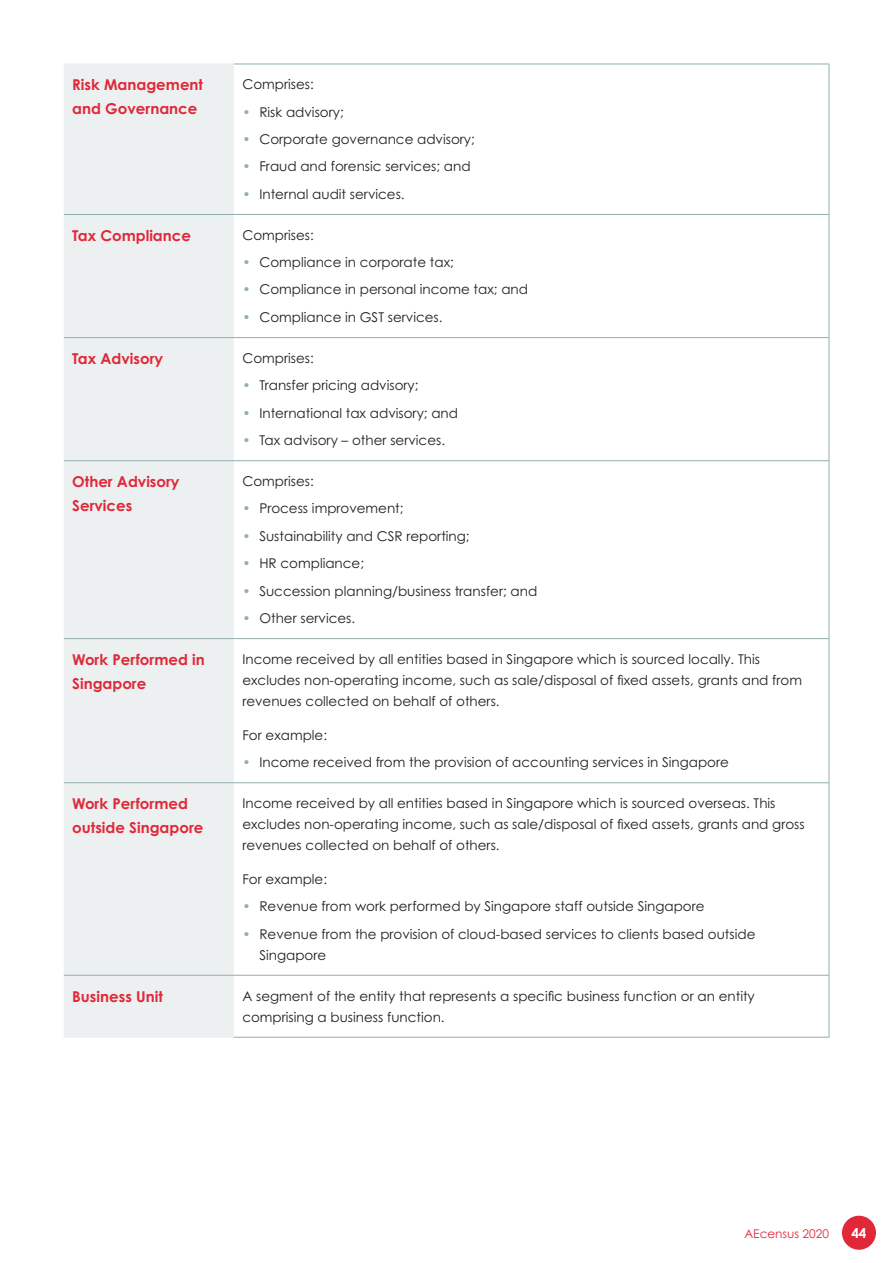
<style>
.page{position:relative;width:893px;height:1263px;background:#fff}
.page>*{position:absolute;margin:0;border:0;box-sizing:border-box;transform-origin:0 0}
.t1{font:700 15px/24px "Century Gothic Std";color:#e02839}
.t2{font:13.5px/21px "Century Gothic Std";color:#231f20}
.t3{font:700 13.5px "Century Gothic Std";color:#fff}
.t4{font:12px "Century Gothic Std";color:#e02839}
.s1{color:#90b0ae}
</style>
<div class="page">
<div style="left:64px;top:65px;width:170px;height:972px;background:#ecf0f0"></div>
<hr style="left:234px;top:64px;width:595px;height:1px;background:#90b0ae">
<hr style="left:64px;top:214px;width:170px;height:1px;background:#90b0ae">
<hr style="left:234px;top:214px;width:595px;height:1px;background:#90b0ae">
<hr style="left:64px;top:337px;width:170px;height:1px;background:#90b0ae">
<hr style="left:234px;top:337px;width:595px;height:1px;background:#90b0ae">
<hr style="left:64px;top:460px;width:170px;height:1px;background:#90b0ae">
<hr style="left:234px;top:460px;width:595px;height:1px;background:#90b0ae">
<hr style="left:64px;top:638px;width:170px;height:1px;background:#90b0ae">
<hr style="left:234px;top:638px;width:595px;height:1px;background:#90b0ae">
<hr style="left:64px;top:782px;width:170px;height:1px;background:#90b0ae">
<hr style="left:234px;top:782px;width:595px;height:1px;background:#90b0ae">
<hr style="left:64px;top:975px;width:170px;height:1px;background:#90b0ae">
<hr style="left:234px;top:975px;width:595px;height:1px;background:#90b0ae">
<hr style="left:829px;top:64px;width:1px;height:150px;background:#90b0ae">
<hr style="left:829px;top:215px;width:1px;height:122px;background:#90b0ae">
<hr style="left:829px;top:338px;width:1px;height:122px;background:#90b0ae">
<hr style="left:829px;top:461px;width:1px;height:177px;background:#90b0ae">
<hr style="left:829px;top:639px;width:1px;height:143px;background:#90b0ae">
<hr style="left:829px;top:783px;width:1px;height:192px;background:#90b0ae">
<hr style="left:829px;top:975px;width:1px;height:62px;background:#90b0ae">
<hr style="left:234px;top:1037px;width:595px;height:1px;background:#90b0ae">
<hr style="left:64px;top:64px;width:170px;height:1px;background:#ecf0f0">
<hr style="left:64px;top:1037px;width:170px;height:1px;background:#ecf0f0">
<div style="left:842px;top:1216px;width:34px;height:34px;background:#e02839;border-radius:50%"></div>
<p class="t1" style="left:72px;top:73px;width:132px">Risk Management and Governance</p>
<p class="t2" style="left:242px;top:74px;width:73px">Comprises:</p>
<p class="t2" style="left:242px;top:101px;width:103px"><span class="s1">•</span> Risk advisory;</p>
<p class="t2" style="left:242px;top:128px;width:234px"><span class="s1">•</span> Corporate governance advisory;</p>
<p class="t2" style="left:242px;top:156px;width:230px"><span class="s1">•</span> Fraud and forensic services; and</p>
<p class="t2" style="left:242px;top:183px;width:164px"><span class="s1">•</span> Internal audit services.</p>
<p class="t1" style="left:72px;top:223px;width:120px">Tax Compliance</p>
<p class="t2" style="left:242px;top:224px;width:73px">Comprises:</p>
<p class="t2" style="left:242px;top:252px;width:213px"><span class="s1">•</span> Compliance in corporate tax;</p>
<p class="t2" style="left:242px;top:279px;width:287px"><span class="s1">•</span> Compliance in personal income tax; and</p>
<p class="t2" style="left:242px;top:306px;width:202px"><span class="s1">•</span> Compliance in GST services.</p>
<p class="t1" style="left:72px;top:346px;width:92px">Tax Advisory</p>
<p class="t2" style="left:242px;top:347px;width:73px">Comprises:</p>
<p class="t2" style="left:242px;top:375px;width:178px"><span class="s1">•</span> Transfer pricing advisory;</p>
<p class="t2" style="left:242px;top:402px;width:217px"><span class="s1">•</span> International tax advisory; and</p>
<p class="t2" style="left:242px;top:429px;width:204px"><span class="s1">•</span> Tax advisory – other services.</p>
<p class="t1" style="left:72px;top:469px;width:109px">Other Advisory<br>Services</p>
<p class="t2" style="left:242px;top:470px;width:73px">Comprises:</p>
<p class="t2" style="left:242px;top:498px;width:163px"><span class="s1">•</span> Process improvement;</p>
<p class="t2" style="left:242px;top:525px;width:229px"><span class="s1">•</span> Sustainability and CSR reporting;</p>
<p class="t2" style="left:242px;top:553px;width:123px"><span class="s1">•</span> HR compliance;</p>
<p class="t2" style="left:242px;top:580px;width:296px"><span class="s1">•</span> Succession planning/business transfer; and</p>
<p class="t2" style="left:242px;top:607px;width:114px"><span class="s1">•</span> Other services.</p>
<p class="t1" style="left:72px;top:647px;width:134px">Work Performed in<br>Singapore</p>
<p class="t2" style="left:242px;top:648px;width:561px">Income received by all entities based in Singapore which is sourced locally. This excludes non-operating income, such as sale/disposal of fixed assets, grants and from revenues collected on behalf of others.</p>
<p class="t2" style="left:242px;top:724px;width:86px">For example:</p>
<p class="t2" style="left:242px;top:751px;width:488px"><span class="s1">•</span> Income received from the provision of accounting services in Singapore</p>
<p class="t1" style="left:72px;top:791px;width:132px">Work Performed outside Singapore</p>
<p class="t2" style="left:242px;top:792px;width:564px">Income received by all entities based in Singapore which is sourced overseas. This excludes non-operating income, such as sale/disposal of fixed assets, grants and gross revenues collected on behalf of others.</p>
<p class="t2" style="left:242px;top:868px;width:86px">For example:</p>
<p class="t2" style="left:242px;top:895px;width:464px"><span class="s1">•</span> Revenue from work performed by Singapore staff outside Singapore</p>
<p class="t2" style="left:259px;top:923px;width:498px;text-indent:-17px"><span class="s1">•</span> Revenue from the provision of cloud-based services to clients based outside<br>Singapore</p>
<p class="t1" style="left:72px;top:984px;width:92px">Business Unit</p>
<p class="t2" style="left:242px;top:985px;width:514px">A segment of the entity that represents a specific business function or an entity comprising a business function.</p>
<p class="t4" style="left:744px;top:1226px;width:86px">AEcensus 2020</p>
<p class="t3" style="left:851px;top:1225px;width:17px">44</p>
</div>
